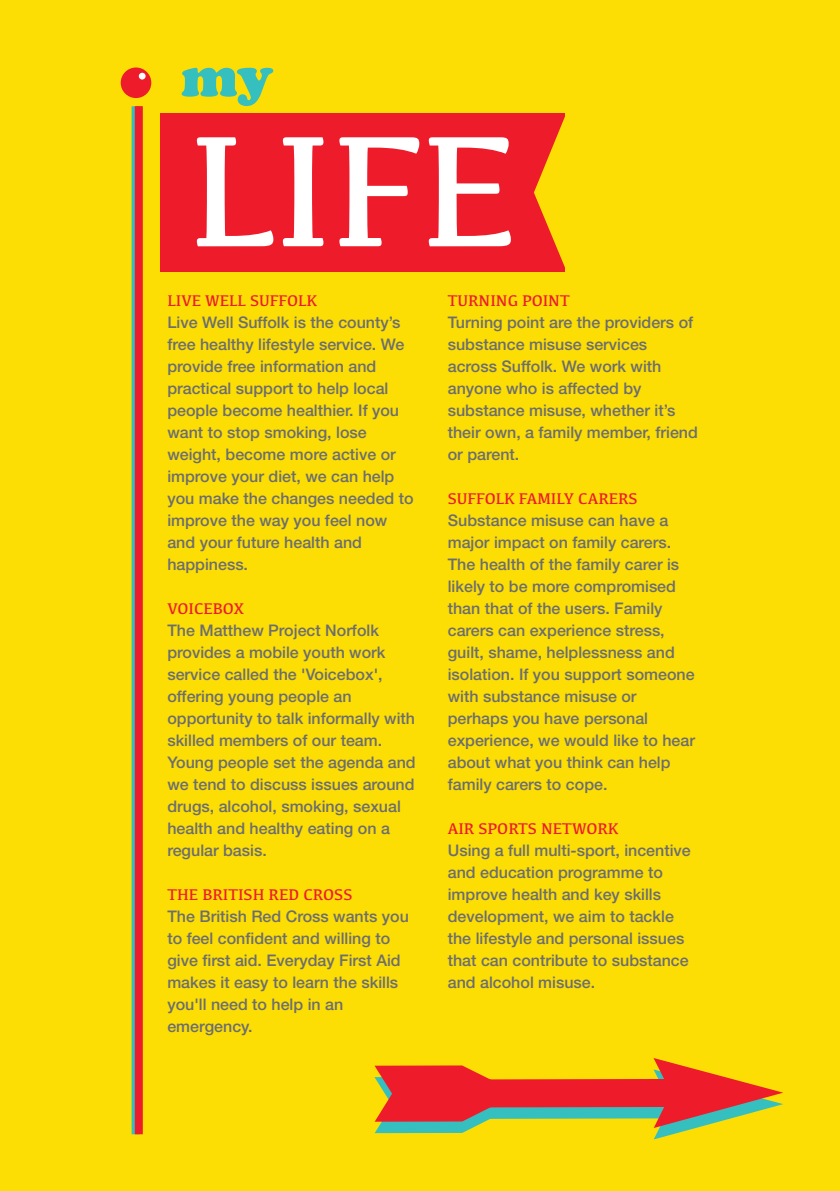
<style>
.page{position:relative;width:840px;height:1191px;background:#fff}
.page>*{position:absolute;margin:0;border:0;box-sizing:border-box;transform-origin:0 0}
.t1{font:163.4px "Kefa";color:#fff}
.t2{font:900 58.6px "Cooper";color:#36bfbf}
.t3{font:500 16px/22px "Helvetica Neue";color:#6c6d70}
.t4{font:16px "Kefa";color:#ee1b2b}
</style>
<div class="page">
<div style="left:0;top:0;width:839px;height:1191px;background:#fcde04"></div>
<svg style="left:131px;top:106px;width:4px;height:1028px;background:#5cbb9b"></svg>
<div style="left:135px;top:106px;width:8px;height:1028px;background:#ee1b2b"></div>
<div style="left:121px;top:67px;width:30px;height:31px;background:#ee1b2b;border-radius:50%"></div>
<div style="left:139px;top:73px;width:6px;height:7px;background:#fff;border-radius:50%"></div>
<div style="left:160px;top:113px;width:404px;height:158px;background:#ee1b2b"></div>
<svg style="left:534px;top:113px;width:31px;height:158px"></svg>
<svg style="left:374px;top:1058px;width:408px;height:81px"></svg>
<h2 class="t2" style="left:181px;top:42px;width:94px">my</h2>
<h1 class="t1" style="left:189px;top:94px;width:329px">LIFE</h1>
<p class="t4" style="left:167px;top:291px;width:151px">LIVE WELL SUFFOLK</p>
<p class="t3" style="left:167px;top:311px;width:248px">Live Well Suffolk is the county’s free healthy lifestyle service. We provide free information and practical support to help local people become healthier. If you want to stop smoking, lose weight, become more active or improve your diet, we can help you make the changes needed to improve the way you feel now and your future health and happiness.</p>
<p class="t4" style="left:167px;top:599px;width:78px">VOICEBOX</p>
<p class="t3" style="left:167px;top:619px;width:250px">The Matthew Project Norfolk provides a mobile youth work service called the 'Voicebox', offering young people an opportunity to talk informally with skilled members of our team.<br>Young people set the agenda and we tend to discuss issues around drugs, alcohol, smoking, sexual health and healthy eating on a regular basis.</p>
<p class="t4" style="left:167px;top:885px;width:186px">THE BRITISH RED CROSS</p>
<p class="t3" style="left:167px;top:905px;width:243px">The British Red Cross wants you to feel confident and willing to give first aid. Everyday First Aid makes it easy to learn the skills you'll need to help in an emergency.</p>
<p class="t4" style="left:447px;top:291px;width:123px">TURNING POINT</p>
<p class="t3" style="left:447px;top:311px;width:251px">Turning point are the providers of substance misuse services across Suffolk. We work with anyone who is affected by substance misuse, whether it’s their own, a family member, friend or parent.</p>
<p class="t4" style="left:447px;top:489px;width:191px">SUFFOLK FAMILY CARERS</p>
<p class="t3" style="left:447px;top:509px;width:248px">Substance misuse can have a major impact on family carers.<br>The health of the family carer is likely to be more compromised than that of the users. Family carers can experience stress, guilt, shame, helplessness and isolation. If you support someone with substance misuse or perhaps you have personal experience, we would like to hear about what you think can help family carers to cope.</p>
<p class="t4" style="left:447px;top:819px;width:172px">AIR SPORTS NETWORK</p>
<p class="t3" style="left:447px;top:839px;width:244px">Using a full multi-sport, incentive and education programme to improve health and key skills development, we aim to tackle the lifestyle and personal issues that can contribute to substance and alcohol misuse.</p>
</div>
